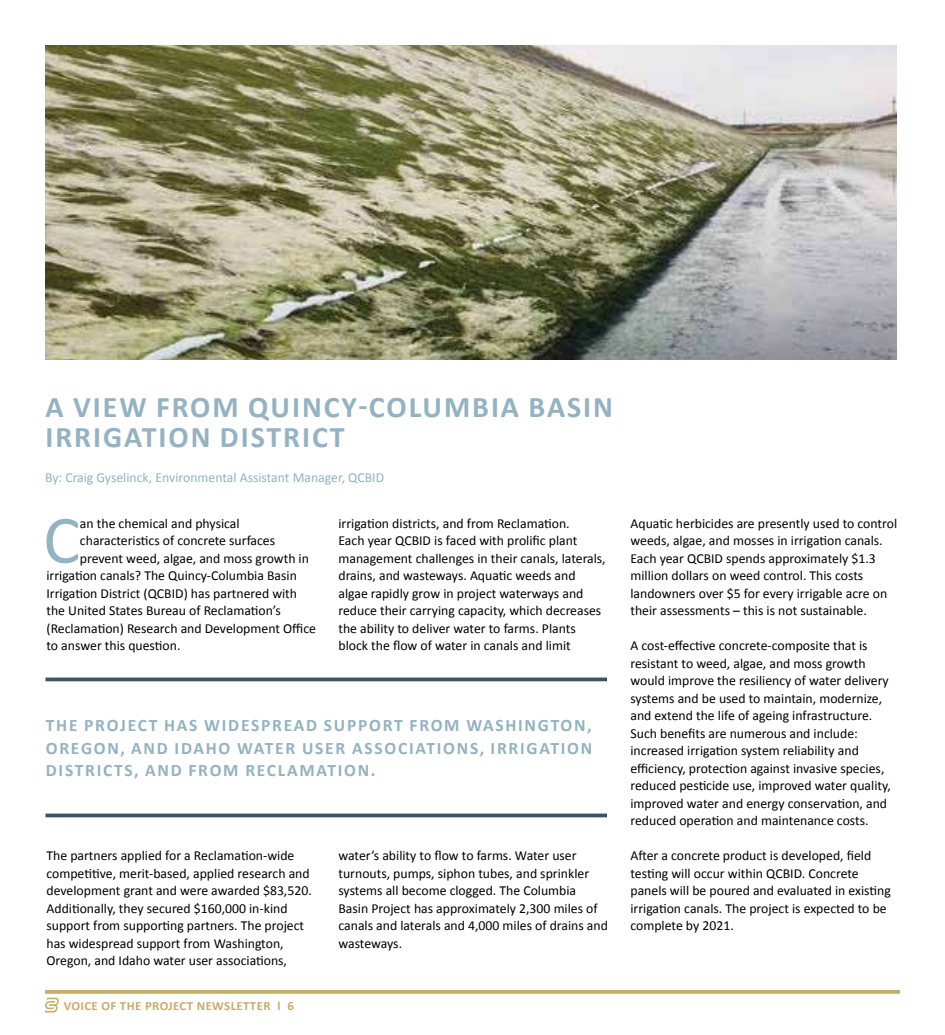
<style>
.page{position:relative;width:945px;height:1035px;background:#fff}
.page>*{position:absolute;margin:0;border:0;box-sizing:border-box;transform-origin:0 0}
.t1{font:68.88px "Calibri";color:#93b2c2}
.t2{font:700 30px/30px "Calibri";letter-spacing:.065em;color:#93b2c2}
.t3{font:700 17.5px/22.5px "Calibri";letter-spacing:.1em;color:#93b2c2;text-align:justify}
.t4{font:13.75px/17.5px "Calibri";color:#000}
.t5{font:13.75px "Calibri";color:#93b2c2}
.t6{font:700 12.5px "Calibri";letter-spacing:.025em;color:#c7ab6d}
</style>
<div class="page">
<svg style="left:45px;top:998px;width:14px;height:14px"></svg>
<svg style="left:45px;top:990px;width:855px;height:4px;background:#cab076"></svg>
<img style="left:45px;top:45px;width:852px;height:314px">
<hr style="left:46px;top:678px;width:561px;height:3px;background:#395468">
<hr style="left:46px;top:814px;width:561px;height:3px;background:#395468">
<h2 class="t2" style="left:46px;top:392px;width:569px">A VIEW FROM QUINCY-COLUMBIA BASIN<br>IRRIGATION DISTRICT</h2>
<p class="t5" style="left:45px;top:469px;width:341px">By: Craig Gyselinck, Environmental Assistant Manager, QCBID</p>
<h1 class="t1" style="left:43px;top:496px;width:38px">C</h1>
<p class="t4" style="left:80px;top:515px;width:161px">an the chemical and physical</p>
<p class="t4" style="left:80px;top:532px;width:197px">characteristics of concrete surfaces</p>
<p class="t4" style="left:80px;top:550px;width:231px">prevent weed, algae, and moss growth in</p>
<p class="t4" style="left:47px;top:567px;width:252px">irrigation canals? The Quincy-Columbia Basin</p>
<p class="t4" style="left:47px;top:585px;width:252px">Irrigation District (QCBID) has partnered with</p>
<p class="t4" style="left:47px;top:602px;width:236px">the United States Bureau of Reclamation’s</p>
<p class="t4" style="left:47px;top:620px;width:271px">(Reclamation) Research and Development Office</p>
<p class="t4" style="left:47px;top:637px;width:135px">to answer this question.</p>
<p class="t4" style="left:338px;top:515px;width:269px">irrigation districts, and from Reclamation.<br>Each year QCBID is faced with prolific plant management challenges in their canals, laterals, drains, and wasteways. Aquatic weeds and algae rapidly grow in project waterways and reduce their carrying capacity, which decreases the ability to deliver water to farms. Plants block the flow of water in canals and limit</p>
<p class="t3" style="left:46px;top:714px;width:548px">THE PROJECT HAS WIDESPREAD SUPPORT FROM WASHINGTON, OREGON, AND IDAHO WATER USER ASSOCIATIONS, IRRIGATION DISTRICTS, AND FROM RECLAMATION.</p>
<p class="t4" style="left:47px;top:847px;width:267px">The partners applied for a Reclamation-wide competitive, merit-based, applied research and development grant and were awarded $83,520.<br>Additionally, they secured $160,000 in-kind support from supporting partners. The project has widespread support from Washington, Oregon, and Idaho water user associations,</p>
<p class="t6" style="left:64px;top:998px;width:232px">VOICE OF THE PROJECT NEWSLETTER l 6</p>
<p class="t4" style="left:338px;top:847px;width:271px">water’s ability to flow to farms. Water user turnouts, pumps, siphon tubes, and sprinkler systems all become clogged. The Columbia Basin Project has approximately 2,300 miles of canals and laterals and 4,000 miles of drains and wasteways.</p>
<p class="t4" style="left:630px;top:515px;width:268px">Aquatic herbicides are presently used to control weeds, algae, and mosses in irrigation canals.<br>Each year QCBID spends approximately $1.3 million dollars on weed control. This costs landowners over $5 for every irrigable acre on their assessments – this is not sustainable.</p>
<p class="t4" style="left:630px;top:637px;width:262px">A cost-effective concrete-composite that is resistant to weed, algae, and moss growth would improve the resiliency of water delivery systems and be used to maintain, modernize, and extend the life of ageing infrastructure.<br>Such benefits are numerous and include: increased irrigation system reliability and efficiency, protection against invasive species, reduced pesticide use, improved water quality, improved water and energy conservation, and reduced operation and maintenance costs.</p>
<p class="t4" style="left:630px;top:847px;width:262px">After a concrete product is developed, field testing will occur within QCBID. Concrete panels will be poured and evaluated in existing irrigation canals. The project is expected to be complete by 2021.</p>
</div>
